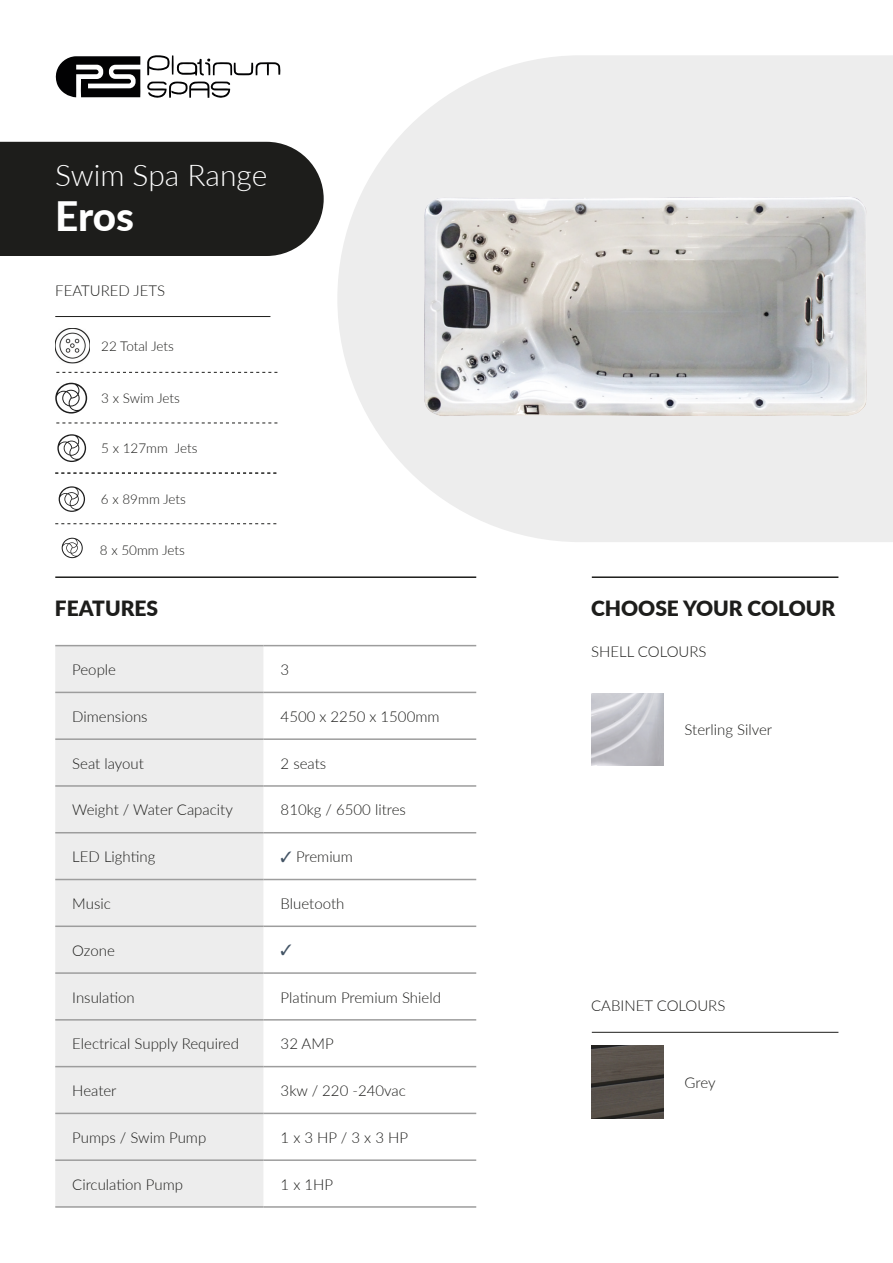
<style>
.page{position:relative;width:893px;height:1263px;background:#fff}
.page>*{position:absolute;margin:0;border:0;box-sizing:border-box;transform-origin:0 0}
.t1{font:800 40.5px "Lato";color:#fff}
.t2{font:300 30px "Lato";color:#fff}
.t3{font:900 21px "Lato";color:#1d1d1b}
.t4{font:300 15px "Lato";color:#1d1d1b}
.t5{font:300 13.5px "Lato";color:#1d1d1b}
.s1{color:#435465}
</style>
<div class="page">
<div style="left:0;top:142px;width:324px;height:114px;background:#1d1d1b"></div>
<svg style="left:147px;top:55px;width:133px;height:43px"></svg>
<svg style="left:55px;top:56px;width:85px;height:41px"></svg>
<div style="left:55px;top:646px;width:209px;height:560px;background:#ededed"></div>
<svg style="left:264px;top:646px;width:212px;height:469px"></svg>
<hr style="left:55px;top:645px;width:209px;height:1px;background:#9d9d9d">
<hr style="left:264px;top:645px;width:212px;height:1px;background:#9d9d9d">
<hr style="left:55px;top:692px;width:209px;height:1px;background:#9d9d9d">
<hr style="left:264px;top:692px;width:212px;height:1px;background:#9d9d9d">
<hr style="left:55px;top:738px;width:209px;height:2px;background:#9d9d9d">
<hr style="left:264px;top:738px;width:212px;height:2px;background:#9d9d9d">
<hr style="left:55px;top:785px;width:209px;height:2px;background:#9d9d9d">
<hr style="left:264px;top:785px;width:212px;height:2px;background:#9d9d9d">
<hr style="left:55px;top:832px;width:209px;height:1px;background:#9d9d9d">
<hr style="left:264px;top:832px;width:212px;height:1px;background:#9d9d9d">
<hr style="left:55px;top:879px;width:209px;height:1px;background:#9d9d9d">
<hr style="left:264px;top:879px;width:212px;height:1px;background:#9d9d9d">
<hr style="left:55px;top:925px;width:209px;height:2px;background:#9d9d9d">
<hr style="left:264px;top:925px;width:212px;height:2px;background:#9d9d9d">
<hr style="left:55px;top:972px;width:209px;height:2px;background:#9d9d9d">
<hr style="left:264px;top:972px;width:212px;height:2px;background:#9d9d9d">
<hr style="left:55px;top:1019px;width:209px;height:1px;background:#9d9d9d">
<hr style="left:264px;top:1019px;width:212px;height:1px;background:#9d9d9d">
<hr style="left:55px;top:1066px;width:209px;height:1px;background:#9d9d9d">
<hr style="left:264px;top:1066px;width:212px;height:1px;background:#9d9d9d">
<hr style="left:55px;top:1113px;width:209px;height:1px;background:#9d9d9d">
<hr style="left:264px;top:1113px;width:212px;height:1px;background:#9d9d9d">
<hr style="left:55px;top:1159px;width:209px;height:2px;background:#9d9d9d">
<hr style="left:264px;top:1159px;width:212px;height:2px;background:#9d9d9d">
<hr style="left:55px;top:1206px;width:209px;height:2px;background:#9d9d9d">
<hr style="left:264px;top:1206px;width:212px;height:2px;background:#9d9d9d">
<img style="left:591px;top:693px;width:72px;height:72px">
<img style="left:591px;top:1046px;width:72px;height:72px">
<hr style="left:592px;top:576px;width:246px;height:2px;background:#1d1d1b">
<hr style="left:55px;top:576px;width:421px;height:2px;background:#1d1d1b">
<hr style="left:592px;top:1032px;width:246px;height:1px;background:#1d1d1b">
<hr style="left:55px;top:316px;width:215px;height:1px;background:#1d1d1b">
<svg style="left:337px;top:55px;width:556px;height:487px;fill:#ededed"></svg>
<img style="left:55px;top:328px;width:35px;height:35px">
<svg style="left:56px;top:372px;width:221px;height:1px"></svg>
<svg style="left:56px;top:423px;width:221px;height:1px"></svg>
<svg style="left:55px;top:383px;width:32px;height:31px"></svg>
<svg style="left:57px;top:434px;width:29px;height:28px"></svg>
<svg style="left:59px;top:486px;width:26px;height:26px"></svg>
<svg style="left:62px;top:538px;width:21px;height:20px"></svg>
<svg style="left:55px;top:473px;width:221px;height:1px"></svg>
<svg style="left:55px;top:523px;width:221px;height:1px"></svg>
<img style="left:408px;top:190px;width:469px;height:233px">
<svg style="left:281px;top:945px;width:10px;height:10px"></svg>
<p class="t2" style="left:55px;top:154px;width:214px">Swim Spa Range</p>
<p class="t1" style="left:55px;top:186px;width:80px">Eros</p>
<p class="t4" style="left:55px;top:280px;width:111px">FEATURED JETS</p>
<p class="t5" style="left:101px;top:336px;width:74px">22 Total Jets</p>
<p class="t5" style="left:101px;top:388px;width:80px">3 x Swim Jets</p>
<p class="t5" style="left:101px;top:439px;width:98px">5 x 127mm Jets</p>
<p class="t5" style="left:101px;top:489px;width:86px">6 x 89mm Jets</p>
<p class="t5" style="left:100px;top:541px;width:86px">8 x 50mm Jets</p>
<p class="t3" style="left:55px;top:593px;width:105px">FEATURES</p>
<p class="t3" style="left:591px;top:593px;width:246px">CHOOSE YOUR COLOUR</p>
<p class="t4" style="left:72px;top:659px;width:45px">People</p>
<p class="t4" style="left:281px;top:659px;width:10px">3</p>
<p class="t4" style="left:72px;top:706px;width:77px">Dimensions</p>
<p class="t4" style="left:281px;top:706px;width:160px">4500 x 2250 x 1500mm</p>
<p class="t4" style="left:72px;top:753px;width:73px">Seat layout</p>
<p class="t4" style="left:281px;top:753px;width:47px">2 seats</p>
<p class="t4" style="left:72px;top:799px;width:162px">Weight / Water Capacity</p>
<p class="t4" style="left:281px;top:799px;width:127px">810kg / 6500 litres</p>
<p class="t4" style="left:72px;top:846px;width:85px">LED Lighting</p>
<p class="t4" style="left:281px;top:846px;width:74px"><span class="s1">✓</span> Premium</p>
<p class="t4" style="left:72px;top:893px;width:40px">Music</p>
<p class="t4" style="left:281px;top:893px;width:65px">Bluetooth</p>
<p class="t4" style="left:72px;top:940px;width:44px">Ozone</p>
<p class="t4" style="left:72px;top:987px;width:64px">Insulation</p>
<p class="t4" style="left:281px;top:987px;width:162px">Platinum Premium Shield</p>
<p class="t4" style="left:72px;top:1033px;width:168px">Electrical Supply Required</p>
<p class="t4" style="left:281px;top:1033px;width:55px">32 AMP</p>
<p class="t4" style="left:72px;top:1080px;width:46px">Heater</p>
<p class="t4" style="left:281px;top:1080px;width:127px">3kw / 220 -240vac</p>
<p class="t4" style="left:72px;top:1127px;width:136px">Pumps / Swim Pump</p>
<p class="t4" style="left:281px;top:1127px;width:129px">1 x 3 HP / 3 x 3 HP</p>
<p class="t4" style="left:72px;top:1174px;width:112px">Circulation Pump</p>
<p class="t4" style="left:281px;top:1174px;width:54px">1 x 1HP</p>
<p class="t4" style="left:591px;top:641px;width:117px">SHELL COLOURS</p>
<p class="t4" style="left:685px;top:719px;width:89px">Sterling Silver</p>
<p class="t4" style="left:591px;top:995px;width:136px">CABINET COLOURS</p>
<p class="t4" style="left:685px;top:1072px;width:32px">Grey</p>
</div>
